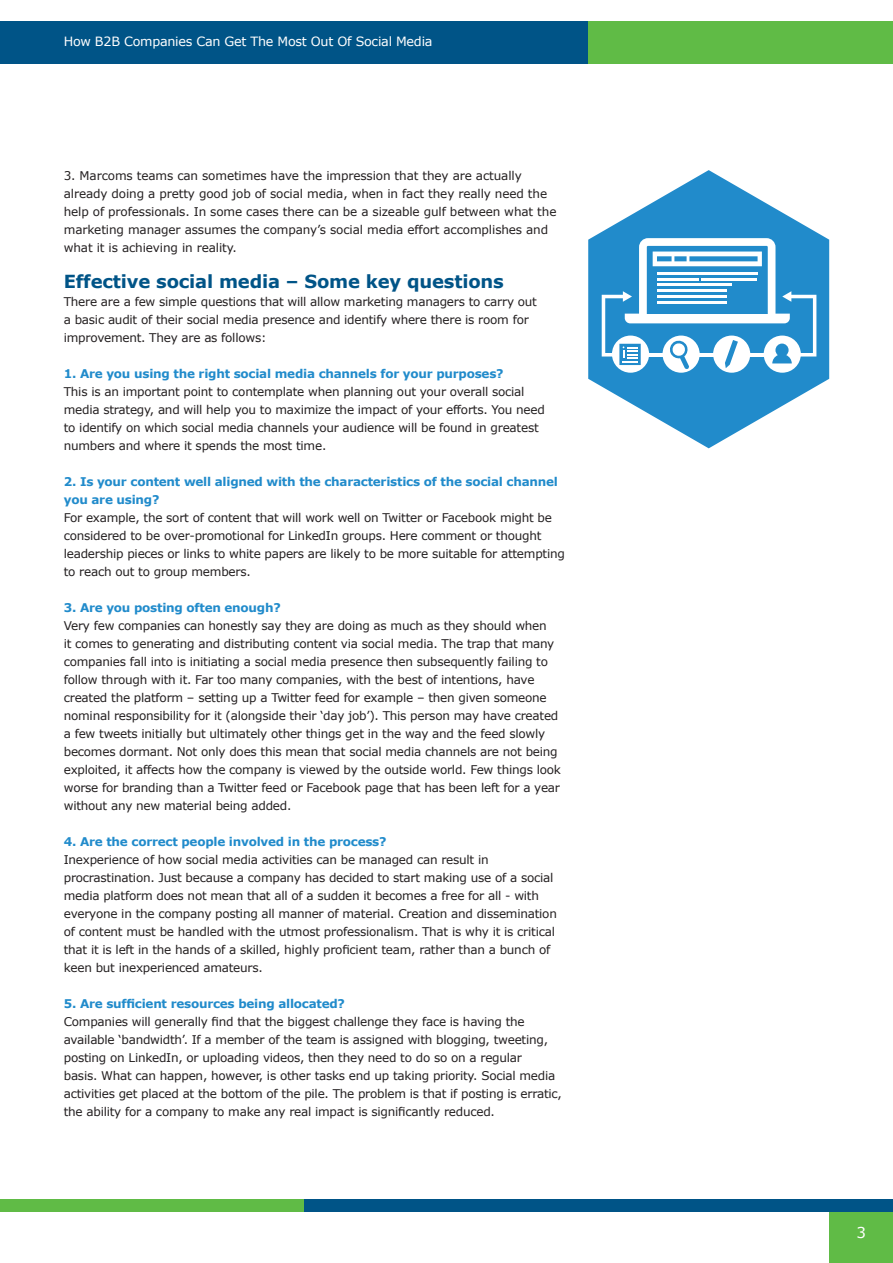
<style>
.page{position:relative;width:893px;height:1263px;background:#fff}
.page>*{position:absolute;margin:0;border:0;box-sizing:border-box;transform-origin:0 0}
.t1{font:700 18px "Verdana";letter-spacing:-.01em;color:#005487}
.t2{font:15px "Verdana";color:#fff}
.t3{font:12.75px "Verdana";letter-spacing:-.02em;color:#fff}
.t4{font:12px/18px "Verdana";letter-spacing:-.02em;color:#231f20}
.t5{font:700 12px/18px "Verdana";letter-spacing:-.02em;color:#218bcb}
</style>
<div class="page">
<div style="left:829px;top:1200px;width:64px;height:63px;background:#60bb46"></div>
<div style="left:0;top:21px;width:588px;height:43px;background:#005487"></div>
<div style="left:588px;top:21px;width:305px;height:43px;background:#60bb46"></div>
<div style="left:0;top:1199px;width:305px;height:13px;background:#60bb46"></div>
<div style="left:305px;top:1199px;width:588px;height:13px;background:#005487"></div>
<svg style="left:588px;top:170px;width:241px;height:278px;fill:#218bcb"></svg>
<svg style="left:602px;top:238px;width:214px;height:135px"></svg>
<p class="t3" style="left:64px;top:33px;width:370px">How B2B Companies Can Get The Most Out Of Social Media</p>
<p class="t4" style="left:64px;top:167px;width:494px">3. Marcoms teams can sometimes have the impression that they are actually already doing a pretty good job of social media, when in fact they really need the help of professionals. In some cases there can be a sizeable gulf between what the marketing manager assumes the company’s social media effort accomplishes and what it is achieving in reality.</p>
<h1 class="t1" style="left:64px;top:270px;width:442px">Effective social media – Some key questions</h1>
<p class="t4" style="left:64px;top:293px;width:475px">There are a few simple questions that will allow marketing managers to carry out a basic audit of their social media presence and identify where there is room for improvement. They are as follows:</p>
<p class="t5" style="left:64px;top:365px;width:441px">1. Are you using the right social media channels for your purposes?</p>
<p class="t4" style="left:64px;top:383px;width:483px">This is an important point to contemplate when planning out your overall social media strategy, and will help you to maximize the impact of your efforts. You need to identify on which social media channels your audience will be found in greatest numbers and where it spends the most time.</p>
<p class="t5" style="left:64px;top:473px;width:496px">2. Is your content well aligned with the characteristics of the social channel you are using?</p>
<p class="t4" style="left:64px;top:509px;width:503px">For example, the sort of content that will work well on Twitter or Facebook might be considered to be over-promotional for LinkedIn groups. Here comment or thought leadership pieces or links to white papers are likely to be more suitable for attempting to reach out to group members.</p>
<p class="t5" style="left:64px;top:599px;width:218px">3. Are you posting often enough?</p>
<p class="t4" style="left:64px;top:617px;width:499px">Very few companies can honestly say they are doing as much as they should when<br>it comes to generating and distributing content via social media. The trap that many companies fall into is initiating a social media presence then subsequently failing to follow through with it. Far too many companies, with the best of intentions, have created the platform – setting up a Twitter feed for example – then given someone nominal responsibility for it (alongside their ‘day job’). This person may have created a few tweets initially but ultimately other things get in the way and the feed slowly becomes dormant. Not only does this mean that social media channels are not being exploited, it affects how the company is viewed by the outside world. Few things look worse for branding than a Twitter feed or Facebook page that has been left for a year without any new material being added.</p>
<p class="t5" style="left:64px;top:833px;width:324px">4. Are the correct people involved in the process?</p>
<p class="t4" style="left:64px;top:851px;width:495px">Inexperience of how social media activities can be managed can result in procrastination. Just because a company has decided to start making use of a social media platform does not mean that all of a sudden it becomes a free for all - with everyone in the company posting all manner of material. Creation and dissemination of content must be handled with the utmost professionalism. That is why it is critical that it is left in the hands of a skilled, highly proficient team, rather than a bunch of keen but inexperienced amateurs.</p>
<p class="t5" style="left:64px;top:995px;width:283px">5. Are sufficient resources being allocated?</p>
<p class="t4" style="left:64px;top:1013px;width:500px">Companies will generally find that the biggest challenge they face is having the available ‘bandwidth’. If a member of the team is assigned with blogging, tweeting, posting on LinkedIn, or uploading videos, then they need to do so on a regular<br>basis. What can happen, however, is other tasks end up taking priority. Social media activities get placed at the bottom of the pile. The problem is that if posting is erratic, the ability for a company to make any real impact is significantly reduced.</p>
<p class="t2" style="left:856px;top:1223px;width:11px">3</p>
</div>
